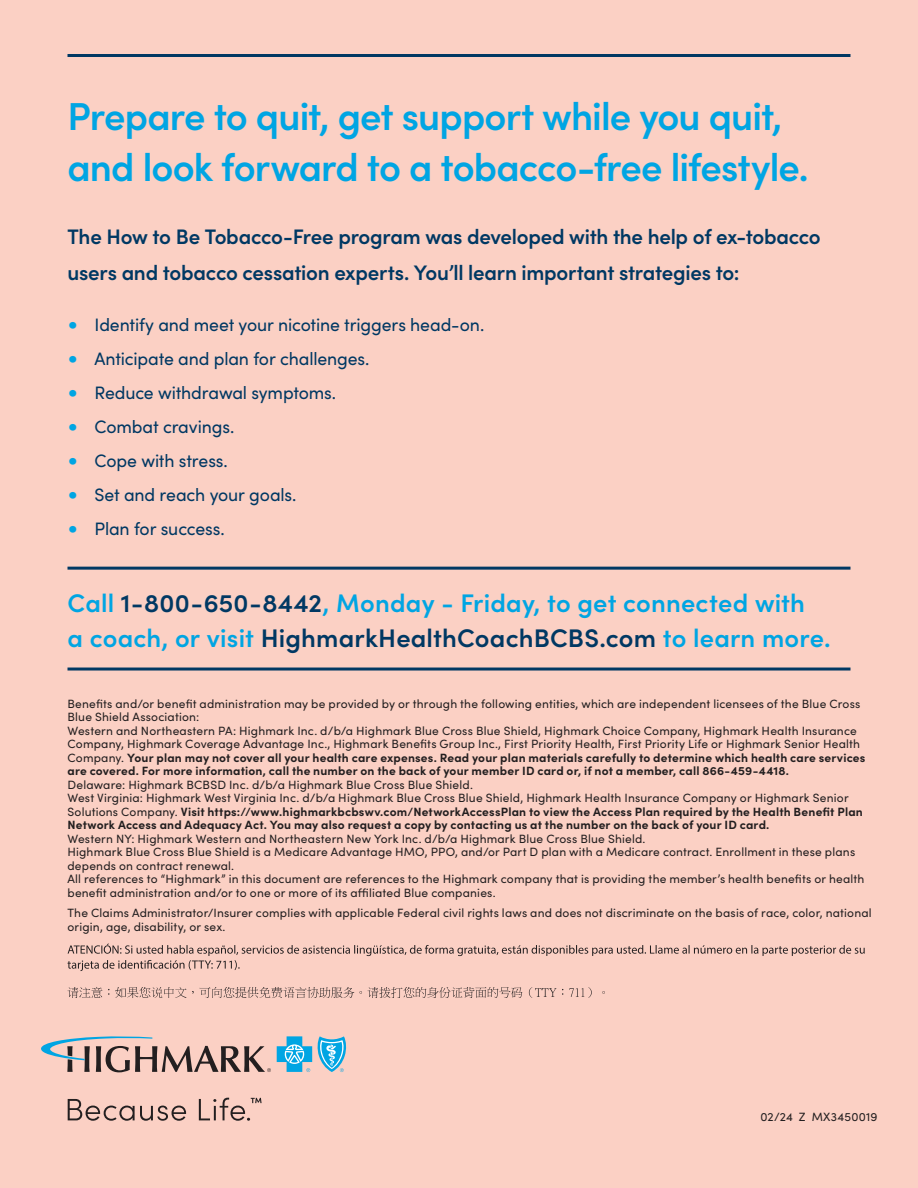
<style>
.page{position:relative;width:918px;height:1188px;background:#fbd0c4}
.page>*{position:absolute;margin:0;border:0;box-sizing:border-box;transform-origin:0 0}
.t1{font:600 39px/51px "Sofia Pro";letter-spacing:-.025em;color:#00a5e3}
.t2{font:600 25.5px/34.5px "Sofia Pro";letter-spacing:.01em;color:#00a5e3}
.t3{font:600 21px/36px "Sofia Pro";letter-spacing:-.015em;color:#003863}
.t4{font:18px "Sofia Pro";letter-spacing:-.01em;color:#003863}
.Body_Copy{font:12px/13.5px "Sofia Pro";letter-spacing:.015em;color:#231f20}
.Body_Copy-2{font:700 12px/13.5px "Sofia Pro";letter-spacing:.015em;color:#231f20}
.s1{font-size:24px;color:#00a5e3}
.s2{color:#003863}
.s3{font-weight:700}
.s4{font-weight:400}
</style>
<div class="page">
<hr style="left:68px;top:54px;width:782px;height:3px;background:#003863">
<svg style="left:41px;top:1036px;width:230px;height:36px"></svg>
<svg style="left:277px;top:1036px;width:70px;height:36px"></svg>
<svg style="left:68px;top:1099px;width:118px;height:22px"></svg>
<svg style="left:199px;top:1098px;width:63px;height:23px"></svg>
<hr style="left:68px;top:668px;width:782px;height:3px;background:#003863">
<hr style="left:68px;top:567px;width:782px;height:3px;background:#003863">
<svg style="left:68px;top:944px;width:797px;height:27px"></svg>
<svg style="left:68px;top:987px;width:537px;height:11px"></svg>
<p class="t1" style="left:68px;top:88px;width:743px">Prepare to quit, get support while you quit, and look forward to a tobacco-free lifestyle.</p>
<p class="t3" style="left:68px;top:217px;width:755px">The How to Be Tobacco-Free program was developed with the help of ex-tobacco users and tobacco cessation experts. You’ll learn important strategies to:</p>
<p class="t4" style="left:68px;top:312px;width:418px"><span class="s1">•</span> Identify and meet your nicotine triggers head-on.</p>
<p class="t4" style="left:68px;top:346px;width:304px"><span class="s1">•</span> Anticipate and plan for challenges.</p>
<p class="t4" style="left:68px;top:380px;width:270px"><span class="s1">•</span> Reduce withdrawal symptoms.</p>
<p class="t4" style="left:68px;top:414px;width:168px"><span class="s1">•</span> Combat cravings.</p>
<p class="t4" style="left:68px;top:448px;width:162px"><span class="s1">•</span> Cope with stress.</p>
<p class="t4" style="left:68px;top:482px;width:231px"><span class="s1">•</span> Set and reach your goals.</p>
<p class="t4" style="left:68px;top:516px;width:159px"><span class="s1">•</span> Plan for success.</p>
<p class="t2" style="left:68px;top:584px;width:765px">Call <span class="s2">1-800-650-8442</span>, Monday - Friday, to get connected with<br>a coach, or visit <span class="s2">HighmarkHealthCoachBCBS.com</span> to learn more.</p>
<p class="Body_Copy" style="left:68px;top:696px;width:794px">Benefits and/or benefit administration may be provided by or through the following entities, which are independent licensees of the Blue Cross<br>Blue Shield Association:</p>
<p class="Body_Copy" style="left:68px;top:723px;width:799px">Western and Northeastern PA: Highmark Inc. d/b/a Highmark Blue Cross Blue Shield, Highmark Choice Company, Highmark Health Insurance Company, Highmark Coverage Advantage Inc., Highmark Benefits Group Inc., First Priority Health, First Priority Life or Highmark Senior Health Company. <span class="s3">Your plan may not cover all your health care expenses. Read your plan materials carefully to determine which health care services are covered. For more information, call the number on the back of your member ID card or, if not a member, call 866-459-4418.</span></p>
<p class="Body_Copy" style="left:68px;top:777px;width:407px">Delaware: Highmark BCBSD Inc. d/b/a Highmark Blue Cross Blue Shield.</p>
<p class="Body_Copy-2" style="left:68px;top:790px;width:797px"><span class="s4">West Virginia: Highmark West Virginia Inc. d/b/a Highmark Blue Cross Blue Shield, Highmark Health Insurance Company or Highmark Senior<br>Solutions Company.</span> Visit https://www.highmarkbcbswv.com/NetworkAccessPlan to view the Access Plan required by the Health Benefit Plan<br>Network Access and Adequacy Act. You may also request a copy by contacting us at the number on the back of your ID card.</p>
<p class="Body_Copy" style="left:68px;top:831px;width:580px">Western NY: Highmark Western and Northeastern New York Inc. d/b/a Highmark Blue Cross Blue Shield.</p>
<p class="Body_Copy" style="left:68px;top:845px;width:789px">Highmark Blue Cross Blue Shield is a Medicare Advantage HMO, PPO, and/or Part D plan with a Medicare contract. Enrollment in these plans depends on contract renewal.</p>
<p class="Body_Copy" style="left:68px;top:872px;width:799px">All references to “Highmark” in this document are references to the Highmark company that is providing the member’s health benefits or health benefit administration and/or to one or more of its affiliated Blue companies.</p>
<p class="Body_Copy" style="left:68px;top:905px;width:806px">The Claims Administrator/Insurer complies with applicable Federal civil rights laws and does not discriminate on the basis of race, color, national origin, age, disability, or sex.</p>
<p class="Body_Copy" style="left:760px;top:1109px;width:119px">02/24 Z MX3450019</p>
</div>
